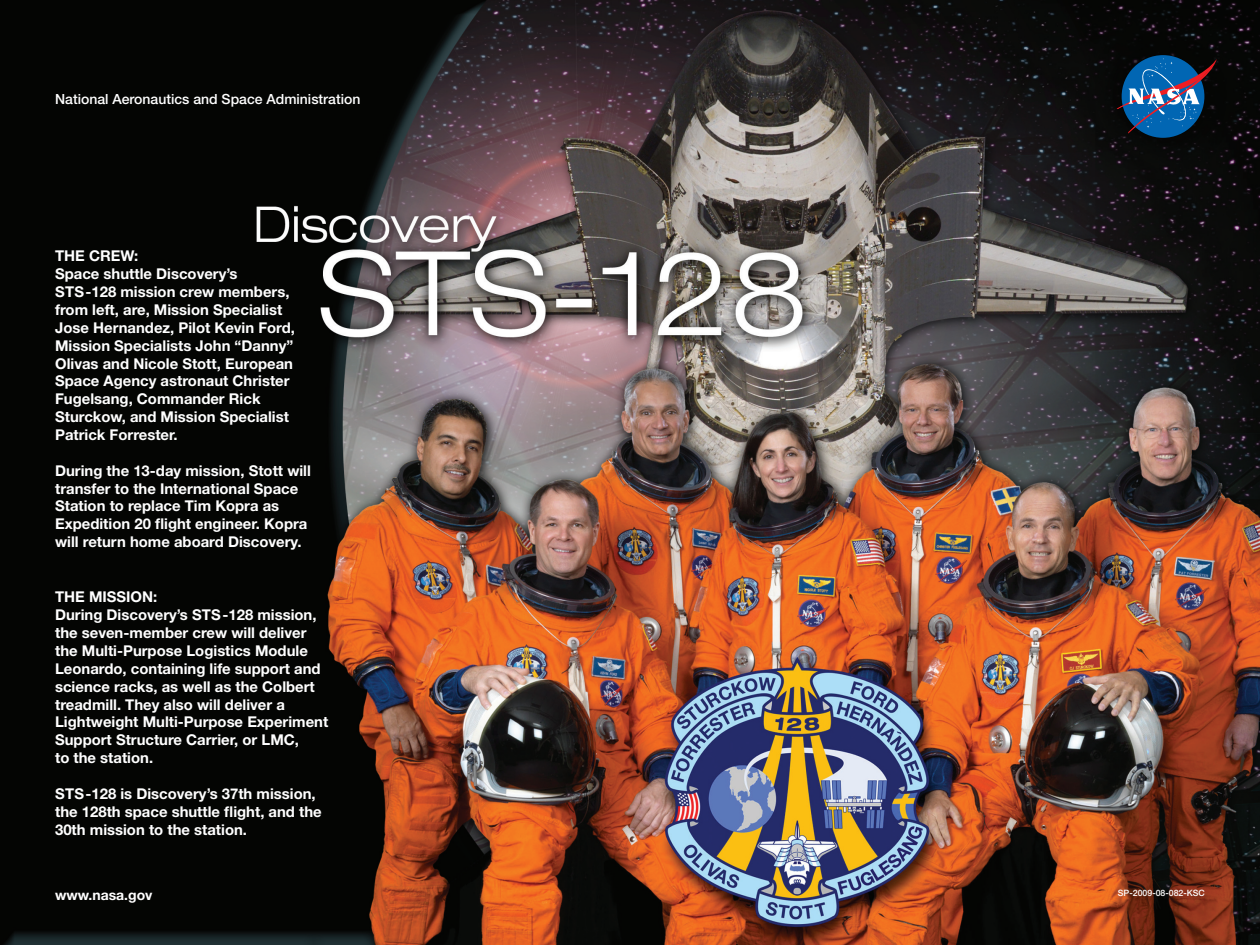
<style>
.page{position:relative;width:1260px;height:945px;background:#fff}
.page>*{position:absolute;margin:0;border:0;box-sizing:border-box;transform-origin:0 0}
.t1{font:700 14.88px "Helvetica Neue LT Std";color:#fff}
.t2{font:500 14px "Helvetica Neue LT Std";color:#fff}
.t3{font:700 14px "Helvetica Neue LT Std";color:#fff}
.t4{font:500 8.75px "Helvetica Neue LT Std";color:#fff}
</style>
<div class="page">
<img style="left:0;top:0;width:1260px;height:945px">
<div style="left:1122px;top:55px;width:82px;height:83px;background:#0166b3;border-radius:50%"></div>
<svg style="left:1117px;top:59px;width:100px;height:75px"></svg>
<p class="t2" style="left:55px;top:91px;width:307px">National Aeronautics and Space Administration</p>
<p class="t1" style="left:55px;top:247px;width:85px">The Crew:</p>
<p class="t1" style="left:55px;top:265px;width:184px">Space shuttle Discovery’s</p>
<p class="t1" style="left:55px;top:283px;width:236px">S TS - 128 mission crew members,</p>
<p class="t1" style="left:55px;top:301px;width:229px">from left, are, Mission Specialist</p>
<p class="t1" style="left:55px;top:318px;width:241px">Jose Hernandez, Pilot Kevin Ford,</p>
<p class="t1" style="left:55px;top:336px;width:240px">Mission Specialists John “Danny”</p>
<p class="t1" style="left:55px;top:354px;width:239px">Olivas and Nicole Stott, European</p>
<p class="t1" style="left:55px;top:372px;width:236px">Space Agency astronaut Christer</p>
<p class="t1" style="left:55px;top:390px;width:207px">Fugelsang, Commander Rick</p>
<p class="t1" style="left:55px;top:408px;width:235px">Sturckow, and Mission Specialist</p>
<p class="t1" style="left:55px;top:425px;width:124px">Patrick Forrester.</p>
<p class="t1" style="left:55px;top:461px;width:257px">During the 13-day mission, Stott will</p>
<p class="t1" style="left:55px;top:479px;width:245px">transfer to the International Space</p>
<p class="t1" style="left:55px;top:497px;width:226px">Station to replace Tim Kopra as</p>
<p class="t1" style="left:55px;top:515px;width:254px">Expedition 20 flight engineer. Kopra</p>
<p class="t1" style="left:55px;top:533px;width:248px">will return home aboard Discovery.</p>
<p class="t1" style="left:55px;top:588px;width:57px">The Mission</p>
<p class="t1" style="left:153px;top:588px;width:6px">:</p>
<p class="t1" style="left:55px;top:606px;width:263px">During Discovery’s S TS - 128 mission,</p>
<p class="t1" style="left:55px;top:624px;width:253px">the seven-member crew will deliver</p>
<p class="t1" style="left:55px;top:642px;width:254px">the Multi-Purpose Logistics Module</p>
<p class="t1" style="left:55px;top:659px;width:267px">Leonardo, containing life support and</p>
<p class="t1" style="left:55px;top:677px;width:261px">science racks, as well as the Colbert</p>
<p class="t1" style="left:55px;top:695px;width:231px">treadmill. They also will deliver a</p>
<p class="t1" style="left:55px;top:713px;width:275px">Lightweight Multi-Purpose Experiment</p>
<p class="t1" style="left:55px;top:731px;width:245px">Support Structure Carrier, or LMC,</p>
<p class="t1" style="left:55px;top:749px;width:100px">to the station.</p>
<p class="t1" style="left:55px;top:784px;width:262px">S TS - 128 is Discovery’s 37th mission,</p>
<p class="t1" style="left:55px;top:802px;width:268px">the 128th space shuttle flight, and the</p>
<p class="t1" style="left:55px;top:820px;width:193px">30th mission to the station.</p>
<p class="t3" style="left:55px;top:886px;width:99px">www.nasa.gov</p>
<p class="t4" style="left:1118px;top:888px;width:88px">SP-2009-08-082-KSC</p>
</div>
